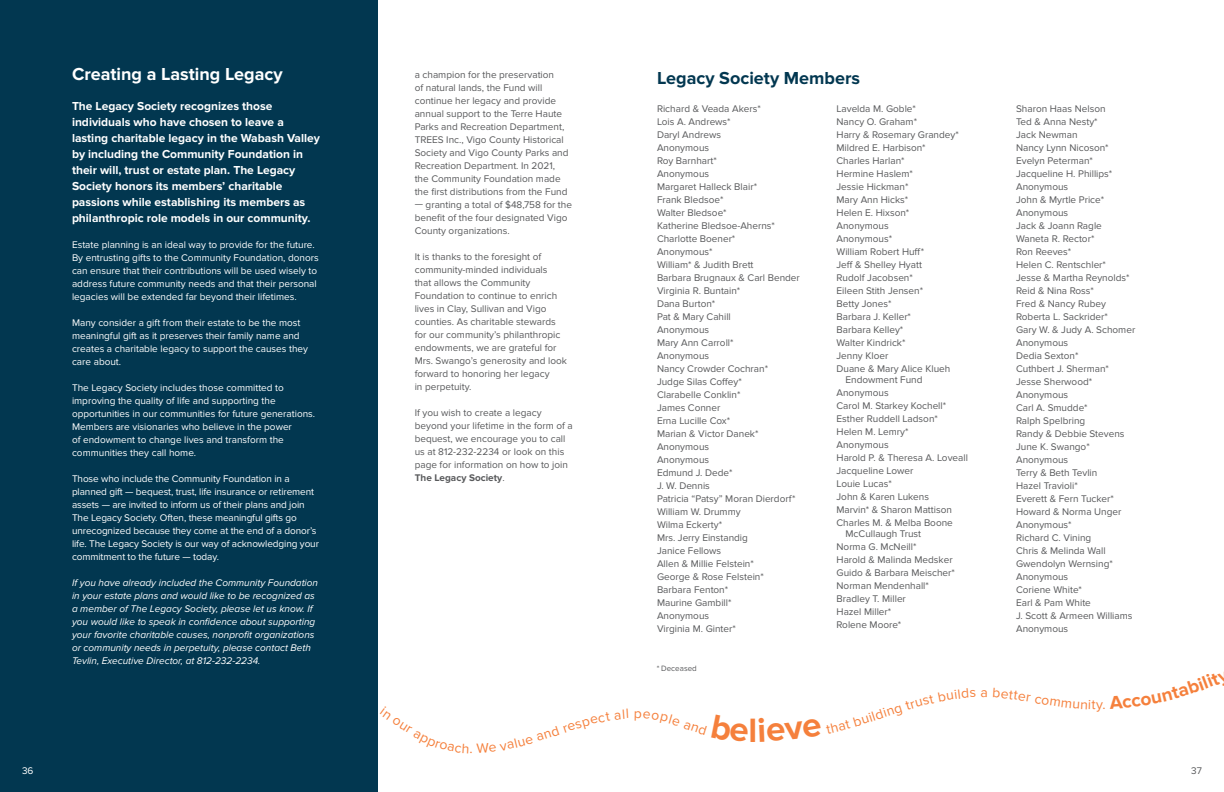
<style>
.page{position:relative;width:1224px;height:792px;background:#fff}
.page>*{position:absolute;margin:0;border:0;box-sizing:border-box;transform-origin:0 0}
.t1{font:700 35px "Proxima Nova";color:#f5803c}
.t2{font:700 18px "Proxima Nova";color:#fff}
.t3{font:700 18px "Proxima Nova";color:#023750}
.t4{font:14px "Proxima Nova";color:#f5803c}
.t5{font:700 12px/16px "Proxima Nova";color:#fff}
.t6{font:10px/13px "Proxima Nova";color:#58595b}
.t7{font:10px/13px "Proxima Nova";color:#fff}
.t8{font:italic 10px/13px "Proxima Nova";color:#fff}
.t9{font:8px "Proxima Nova";color:#58595b}
.s1{font-weight:700}
</style>
<div class="page">
<div style="left:0;top:0;width:378px;height:792px;background:#023750"></div>
<h2 class="t2" style="left:72px;top:66px;width:212px">Creating a Lasting Legacy</h2>
<p class="t5" style="left:72px;top:98px;width:249px">The Legacy Society recognizes those individuals who have chosen to leave a lasting charitable legacy in the Wabash Valley by including the Community Foundation in their will, trust or estate plan. The Legacy Society honors its members’ charitable passions while establishing its members as philanthropic role models in our community.</p>
<p class="t7" style="left:72px;top:238px;width:248px">Estate planning is an ideal way to provide for the future.<br>By entrusting gifts to the Community Foundation, donors can ensure that their contributions will be used wisely to address future community needs and that their personal legacies will be extended far beyond their lifetimes.</p>
<p class="t7" style="left:72px;top:316px;width:238px">Many consider a gift from their estate to be the most meaningful gift as it preserves their family name and creates a charitable legacy to support the causes they care about.</p>
<p class="t7" style="left:72px;top:381px;width:245px">The Legacy Society includes those committed to improving the quality of life and supporting the opportunities in our communities for future generations.<br>Members are visionaries who believe in the power<br>of endowment to change lives and transform the communities they call home.</p>
<p class="t7" style="left:72px;top:472px;width:249px">Those who include the Community Foundation in a planned gift — bequest, trust, life insurance or retirement assets — are invited to inform us of their plans and join The Legacy Society. Often, these meaningful gifts go unrecognized because they come at the end of a donor’s life. The Legacy Society is our way of acknowledging your commitment to the future — today.</p>
<p class="t8" style="left:72px;top:576px;width:248px">If you have already included the Community Foundation in your estate plans and would like to be recognized as a member of The Legacy Society, please let us know. If you would like to speak in confidence about supporting your favorite charitable causes, nonprofit organizations or community needs in perpetuity, please contact Beth Tevlin, Executive Director, at 812-232-2234.</p>
<p class="t7" style="left:22px;top:765px;width:13px">36</p>
<p class="t6" style="left:415px;top:69px;width:155px">a champion for the preservation<br>of natural lands, the Fund will continue her legacy and provide annual support to the Terre Haute Parks and Recreation Department, TREES Inc., Vigo County Historical Society and Vigo County Parks and Recreation Department. In 2021, the Community Foundation made the first distributions from the Fund</p>
<p class="t6" style="left:415px;top:199px;width:159px">— granting a total of $48,758 for the benefit of the four designated Vigo<br>County organizations.</p>
<p class="t6" style="left:415px;top:251px;width:154px">It is thanks to the foresight of community-minded individuals<br>that allows the Community<br>Foundation to continue to enrich lives in Clay, Sullivan and Vigo counties. As charitable stewards for our community’s philanthropic endowments, we are grateful for<br>Mrs. Swango’s generosity and look forward to honoring her legacy<br>in perpetuity.</p>
<p class="t6" style="left:415px;top:407px;width:160px">If you wish to create a legacy beyond your lifetime in the form of a bequest, we encourage you to call us at 812-232-2234 or look on this page for information on how to join<br><span class="s1">The Legacy Society</span>.</p>
<h2 class="t3" style="left:657px;top:70px;width:205px">Legacy Society Members</h2>
<p class="t6" style="left:657px;top:103px;width:144px">Richard &amp; Veada Akers*<br>Lois A. Andrews*<br>Daryl Andrews<br>Anonymous<br>Roy Barnhart*<br>Anonymous<br>Margaret Halleck Blair*<br>Frank Bledsoe*<br>Walter Bledsoe*<br>Katherine Bledsoe-Aherns*<br>Charlotte Boener*<br>Anonymous*<br>William* &amp; Judith Brett<br>Barbara Brugnaux &amp; Carl Bender<br>Virginia R. Buntain*<br>Dana Burton*<br>Pat &amp; Mary Cahill<br>Anonymous<br>Mary Ann Carroll*<br>Anonymous<br>Nancy Crowder Cochran*<br>Judge Silas Coffey*<br>Clarabelle Conklin*<br>James Conner<br>Erna Lucille Cox*<br>Marian &amp; Victor Danek*<br>Anonymous<br>Anonymous<br>Edmund J. Dede*<br>J. W. Dennis<br>Patricia “Patsy” Moran Dierdorf*<br>William W. Drummy<br>Wilma Eckerty*<br>Mrs. Jerry Einstandig<br>Janice Fellows<br>Allen &amp; Millie Felstein*<br>George &amp; Rose Felstein*<br>Barbara Fenton*<br>Maurine Gambill*<br>Anonymous<br>Virginia M. Ginter*</p>
<p class="t6" style="left:837px;top:103px;width:124px">Lavelda M. Goble*<br>Nancy O. Graham*<br>Harry &amp; Rosemary Grandey*<br>Mildred E. Harbison*<br>Charles Harlan*<br>Hermine Haslem*<br>Jessie Hickman*<br>Mary Ann Hicks*<br>Helen E. Hixson*<br>Anonymous<br>Anonymous*<br>William Robert Huff*<br>Jeff &amp; Shelley Hyatt<br>Rudolf Jacobsen*<br>Eileen Stith Jensen*<br>Betty Jones*<br>Barbara J. Keller*<br>Barbara Kelley*<br>Walter Kindrick*<br>Jenny Kloer<br>Duane &amp; Mary Alice Klueh</p>
<p class="t6" style="left:837px;top:374px;width:133px;text-indent:9px">Endowment Fund<br>Anonymous<br>Carol M. Starkey Kochell*<br>Esther Ruddell Ladson*<br>Helen M. Lemry*<br>Anonymous<br>Harold P. &amp; Theresa A. Loveall<br>Jacqueline Lower<br>Louie Lucas*<br>John &amp; Karen Lukens<br>Marvin* &amp; Sharon Mattison<br>Charles M. &amp; Melba Boone</p>
<p class="t6" style="left:837px;top:528px;width:120px;text-indent:9px">McCullaugh Trust<br>Norma G. McNeill*<br>Harold &amp; Malinda Medsker<br>Guido &amp; Barbara Meischer*<br>Norman Mendenhall*<br>Bradley T. Miller<br>Hazel Miller*<br>Rolene Moore*</p>
<p class="t9" style="left:657px;top:665px;width:41px">* Deceased</p>
<h1 class="t1" style="left:748px;top:715px;width:10px">l</h1>
<h3 class="t4" style="left:860px;top:714px;width:44px;rotate:-18deg">uilding</h3>
<p class="t6" style="left:1016px;top:103px;width:121px">Sharon Haas Nelson<br>Ted &amp; Anna Nesty*<br>Jack Newman<br>Nancy Lynn Nicoson*<br>Evelyn Peterman*<br>Jacqueline H. Phillips*<br>Anonymous<br>John &amp; Myrtle Price*<br>Anonymous<br>Jack &amp; Joann Ragle<br>Waneta R. Rector*<br>Ron Reeves*<br>Helen C. Rentschler*<br>Jesse &amp; Martha Reynolds*<br>Reid &amp; Nina Ross*<br>Fred &amp; Nancy Rubey<br>Roberta L. Sackrider*<br>Gary W. &amp; Judy A. Schomer<br>Anonymous<br>Dedia Sexton*<br>Cuthbert J. Sherman*<br>Jesse Sherwood*<br>Anonymous<br>Carl A. Smudde*<br>Ralph Spelbring<br>Randy &amp; Debbie Stevens<br>June K. Swango*<br>Anonymous<br>Terry &amp; Beth Tevlin<br>Hazel Travioli*<br>Everett &amp; Fern Tucker*<br>Howard &amp; Norma Unger<br>Anonymous*<br>Richard C. Vining<br>Chris &amp; Melinda Wall<br>Gwendolyn Wernsing*<br>Anonymous<br>Coriene White*<br>Earl &amp; Pam White<br>J. Scott &amp; Armeen Williams<br>Anonymous</p>
<h3 class="t4" style="left:1019px;top:689px;width:33px;rotate:9deg">er co</h3>
<h3 class="t4" style="left:1096px;top:698px;width:8px">y</h3>
<p class="t6" style="left:1191px;top:765px;width:12px">37</p>
</div>
